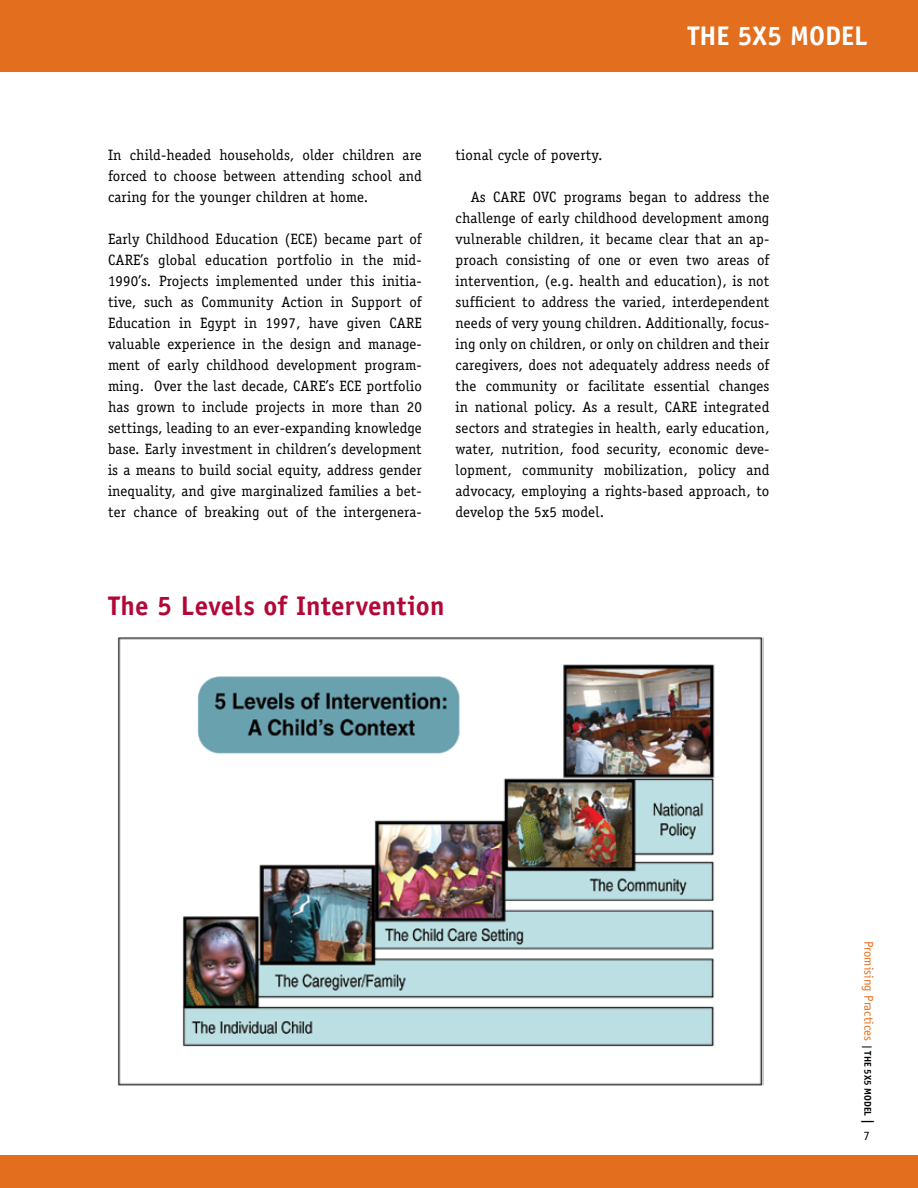
<style>
.page{position:relative;width:918px;height:1188px;background:#fff}
.page>*{position:absolute;margin:0;border:0;box-sizing:border-box;transform-origin:0 0}
.t1{font:700 27px "Officina Sans";letter-spacing:.005em;color:#b20838}
.t2{font:700 27px "Officina Sans";color:#fff}
.t3{font:15px/21px "Officina Serif";letter-spacing:.01em;color:#000;text-align:justify}
.t4{font:12.75px "Officina Sans";color:#e36f1e}
.s1{font-weight:700;font-size:9.75px;color:#000}
.s2{font-weight:700;color:#000}
</style>
<div class="page">
<div style="left:0;top:0;width:918px;height:72px;background:#e36f1e"></div>
<div style="left:0;top:1155px;width:918px;height:33px;background:#e36f1e"></div>
<img style="left:117px;top:637px;width:647px;height:449px">
<h1 class="t2" style="left:688px;top:19px;width:181px">THE 5X5 MODEL</h1>
<p class="t3" style="left:108px;top:144px;width:315px">In child-headed households, older children are forced to choose between attending school and caring for the younger children at home.</p>
<p class="t3" style="left:108px;top:228px;width:315px">Early Childhood Education (ECE) became part of CARE’s global education portfolio in the mid-1990’s. Projects implemented under this initia&shy;tive, such as Community Action in Support of Education in Egypt in 1997, have given CARE valuable experience in the design and manage&shy;ment of early childhood development program&shy;ming. Over the last decade, CARE’s ECE portfolio has grown to include projects in more than 20 settings, leading to an ever-expanding knowledge base. Early investment in children’s development is a means to build social equity, address gender inequality, and give marginalized families a bet&shy;ter chance of breaking out of the intergenera-</p>
<p class="t3" style="left:456px;top:144px;width:148px">tional cycle of poverty.</p>
<p class="t3" style="left:456px;top:186px;width:315px;text-indent:15px">As CARE OVC programs began to address the challenge of early childhood development among vulnerable children, it became clear that an ap&shy;proach consisting of one or even two areas of intervention, (e.g. health and education), is not sufficient to address the varied, interdependent needs of very young children. Additionally, focus&shy;ing only on children, or only on children and their caregivers, does not adequately address needs of the community or facilitate essential changes in national policy. As a result, CARE integrated sectors and strategies in health, early education, water, nutrition, food security, economic deve&shy;lopment, community mobilization, policy and advocacy, employing a rights-based approach, to develop the 5x5 model.</p>
<h1 class="t1" style="left:108px;top:589px;width:338px">The 5 Levels of Intervention</h1>
<p class="t4" style="left:876px;top:941px;width:185px;rotate:90deg">Promising Practices <span class="s1">| THE 5X5 MODEL</span> <span class="s2">|</span></p>
</div>
